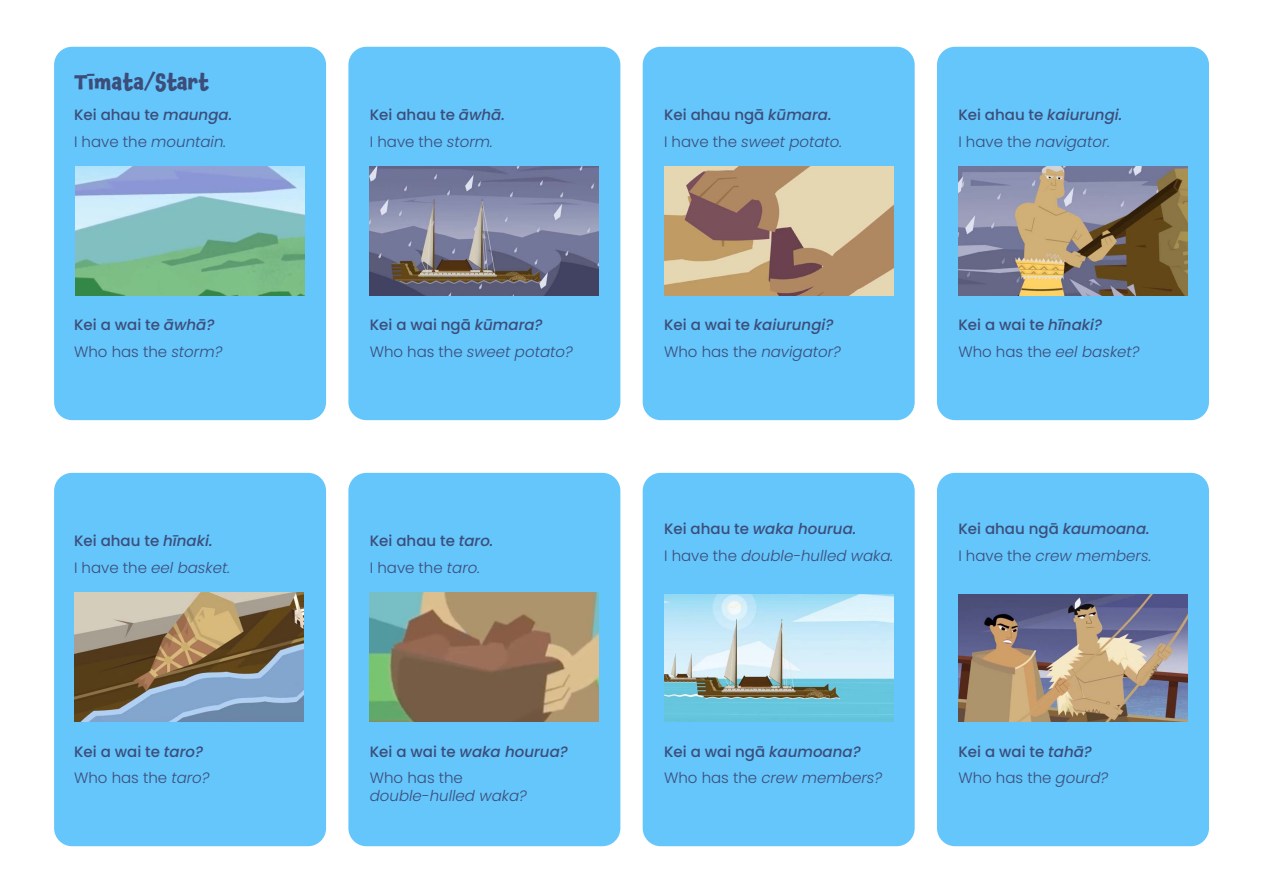
<style>
.page{position:relative;width:1263px;height:893px;background:#fff}
.page>*{position:absolute;margin:0;border:0;box-sizing:border-box;transform-origin:0 0}
.t1{font:700 21px "Chaloops";color:#3c4d7a}
.t2{font:italic 300 15px "Poppins";color:#3c4d7a}
.t3{font:500 15px "Poppins";color:#3c4d7a}
.t4{font:300 15px "Poppins";color:#3c4d7a}
.t5{font:italic 500 15px "Poppins";color:#3c4d7a}
.s1{font-style:italic}
.s2{font-style:normal}
</style>
<div class="page">
<div style="left:54px;top:47px;width:272px;height:373px;background:#64c6fb;border-radius:18px"></div>
<div style="left:54px;top:473px;width:272px;height:373px;background:#64c6fb;border-radius:18px"></div>
<div style="left:348px;top:47px;width:272px;height:373px;background:#64c6fb;border-radius:18px"></div>
<div style="left:348px;top:473px;width:272px;height:373px;background:#64c6fb;border-radius:18px"></div>
<div style="left:643px;top:47px;width:272px;height:373px;background:#64c6fb;border-radius:18px"></div>
<div style="left:643px;top:473px;width:272px;height:373px;background:#64c6fb;border-radius:18px"></div>
<div style="left:937px;top:47px;width:272px;height:373px;background:#64c6fb;border-radius:18px"></div>
<div style="left:937px;top:473px;width:272px;height:373px;background:#64c6fb;border-radius:18px"></div>
<img style="left:76px;top:166px;width:229px;height:129px">
<img style="left:370px;top:592px;width:229px;height:129px">
<img style="left:74px;top:592px;width:229px;height:129px">
<img style="left:958px;top:166px;width:229px;height:129px">
<img style="left:370px;top:166px;width:229px;height:129px">
<img style="left:664px;top:594px;width:229px;height:127px">
<img style="left:958px;top:594px;width:229px;height:127px">
<img style="left:664px;top:166px;width:229px;height:129px">
<h1 class="t1" style="left:74px;top:64px;width:137px">Tīmata/Start</h1>
<p class="t3" style="left:74px;top:106px;width:160px">Kei ahau te <span class="s1">maunga.</span></p>
<p class="t3" style="left:370px;top:106px;width:137px">Kei ahau te <span class="s1">āwhā.</span></p>
<p class="t3" style="left:664px;top:106px;width:169px">Kei ahau ngā <span class="s1">kūmara.</span></p>
<p class="t5" style="left:958px;top:106px;width:165px"><span class="s2">Kei ahau te</span> kaiurungi.</p>
<p class="t2" style="left:74px;top:133px;width:154px"><span class="s2">I have the</span> mountain.</p>
<p class="t4" style="left:370px;top:133px;width:125px">I have the <span class="s1">storm.</span></p>
<p class="t2" style="left:664px;top:133px;width:180px"><span class="s2">I have the</span> sweet potato.</p>
<p class="t2" style="left:958px;top:133px;width:153px"><span class="s2">I have the</span> navigator.</p>
<p class="t3" style="left:74px;top:316px;width:142px">Kei a wai te <span class="s1">āwhā?</span></p>
<p class="t3" style="left:370px;top:316px;width:174px">Kei a wai ngā <span class="s1">kūmara?</span></p>
<p class="t5" style="left:664px;top:316px;width:171px"><span class="s2">Kei a wai te</span> kaiurungi?</p>
<p class="t3" style="left:958px;top:316px;width:145px">Kei a wai te <span class="s1">hīnaki?</span></p>
<p class="t4" style="left:74px;top:343px;width:150px">Who has the <span class="s1">storm?</span></p>
<p class="t2" style="left:370px;top:343px;width:204px"><span class="s2">Who has the</span> sweet potato?</p>
<p class="t2" style="left:664px;top:343px;width:178px"><span class="s2">Who has the</span> navigator?</p>
<p class="t2" style="left:958px;top:343px;width:183px"><span class="s2">Who has the</span> eel basket?</p>
<p class="t3" style="left:74px;top:532px;width:140px">Kei ahau te <span class="s1">hīnaki.</span></p>
<p class="t3" style="left:370px;top:532px;width:125px">Kei ahau te <span class="s1">taro.</span></p>
<p class="t5" style="left:664px;top:520px;width:194px"><span class="s2">Kei ahau te</span> waka hourua.</p>
<p class="t3" style="left:958px;top:520px;width:193px">Kei ahau ngā <span class="s1">kaumoana.</span></p>
<p class="t2" style="left:74px;top:559px;width:158px"><span class="s2">I have the</span> eel basket.</p>
<p class="t4" style="left:370px;top:559px;width:112px">I have the <span class="s1">taro.</span></p>
<p class="t2" style="left:664px;top:547px;width:231px"><span class="s2">I have the</span> double-hulled waka.</p>
<p class="t2" style="left:958px;top:547px;width:194px"><span class="s2">I have the</span> crew members.</p>
<p class="t3" style="left:74px;top:742px;width:130px">Kei a wai te <span class="s1">taro?</span></p>
<p class="t5" style="left:370px;top:742px;width:200px"><span class="s2">Kei a wai te</span> waka hourua?</p>
<p class="t3" style="left:664px;top:742px;width:198px">Kei a wai ngā <span class="s1">kaumoana?</span></p>
<p class="t3" style="left:958px;top:742px;width:135px">Kei a wai te <span class="s1">tahā?</span></p>
<p class="t4" style="left:74px;top:769px;width:137px">Who has the <span class="s1">taro?</span></p>
<p class="t4" style="left:370px;top:769px;width:95px">Who has the</p>
<p class="t2" style="left:370px;top:787px;width:159px">double-hulled waka?</p>
<p class="t2" style="left:664px;top:769px;width:220px"><span class="s2">Who has the</span> crew members?</p>
<p class="t4" style="left:958px;top:769px;width:151px">Who has the <span class="s1">gourd?</span></p>
</div>
